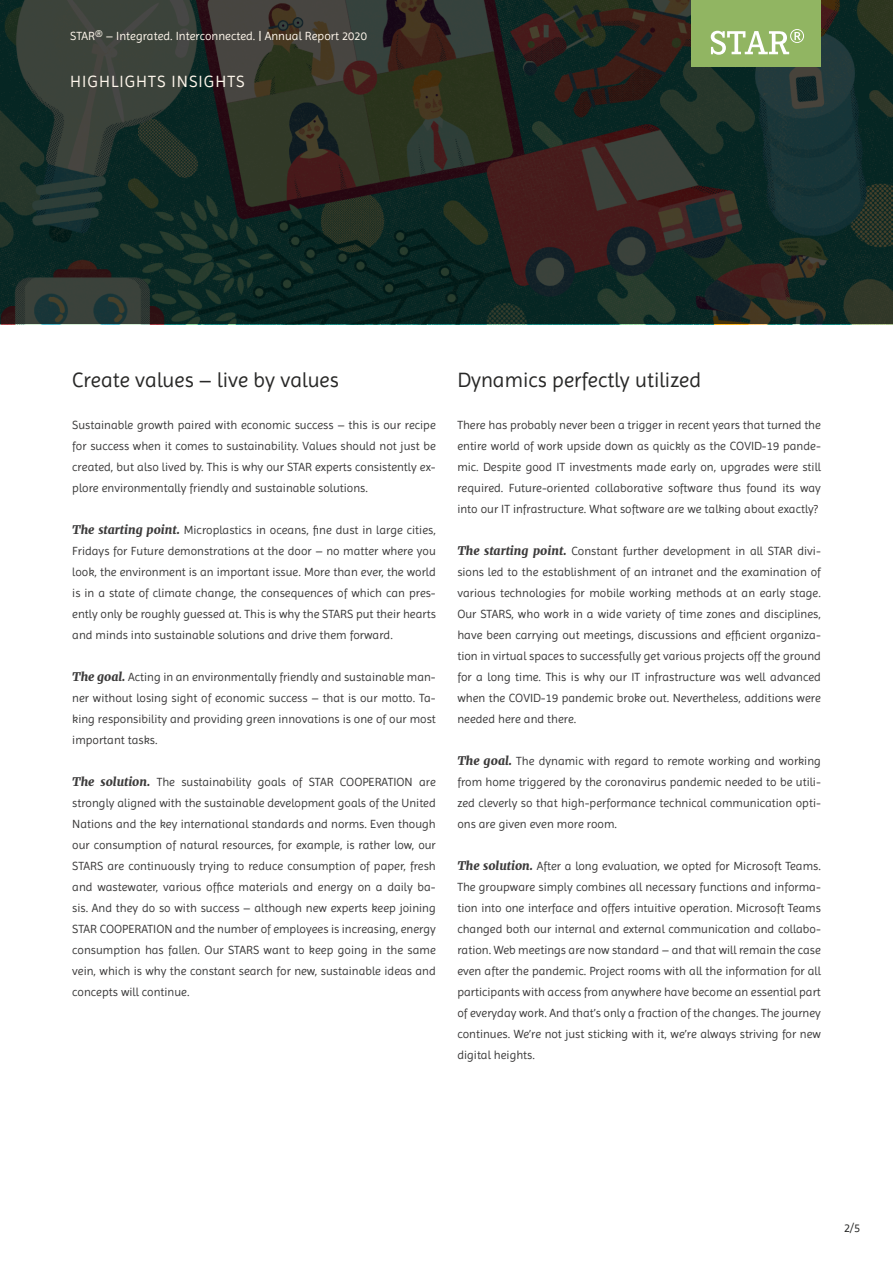
<style>
.page{position:relative;width:893px;height:1263px;background:#fff}
.page>*{position:absolute;margin:0;border:0;box-sizing:border-box;transform-origin:0 0}
.t1{font:21px "Imprima";color:#282827}
.t2{font:16.5px "Imprima";letter-spacing:.06em;color:#fff7ec}
.t3{font:12px/21px "Imprima";color:#3c3b3b;text-align:justify}
.t4{font:12px "Imprima";color:#fff7ec}
.t5{font:12px "Imprima";color:#282827}
.s1{font-family:"Merriweather";font-weight:900;font-style:italic}
</style>
<div class="page">
<svg style="left:0;top:0;width:893px;height:324px;background:#232d27"></svg>
<div style="left:691px;top:0;width:130px;height:67px;background:#91b562"></div>
<svg style="left:711px;top:29px;width:93px;height:26px"></svg>
<p class="t4" style="left:70px;top:29px;width:298px">STAR® – Integrated. Interconnected. | Annual Report 2020</p>
<h2 class="t2" style="left:70px;top:72px;width:176px">HIGHLIGHTS INSIGHTS</h2>
<h1 class="t1" style="left:72px;top:367px;width:268px">Create values – live by values</h1>
<p class="t3" style="left:72px;top:415px;width:365px">Sustainable growth paired with economic success – this is our recipe for success when it comes to sustainability. Values should not just be created, but also lived by. This is why our STAR experts consistently ex&shy;plore environmentally friendly and sustainable solutions.</p>
<p class="t3" style="left:72px;top:520px;width:365px"><span class="s1">The starting point.</span> Microplastics in oceans, fine dust in large cities, Fridays for Future demonstrations at the door – no matter where you look, the environment is an important issue. More than ever, the world is in a state of climate change, the consequences of which can pres&shy;ently only be roughly guessed at. This is why the STARS put their hearts and minds into sustainable solutions and drive them forward.</p>
<p class="t3" style="left:72px;top:667px;width:365px"><span class="s1">The goal.</span> Acting in an environmentally friendly and sustainable man&shy;ner without losing sight of economic success – that is our motto. Ta&shy;king responsibility and providing green innovations is one of our most important tasks.</p>
<p class="t3" style="left:72px;top:772px;width:365px"><span class="s1">The solution.</span> The sustainability goals of STAR COOPERATION are strongly aligned with the sustainable development goals of the United Nations and the key international standards and norms. Even though our consumption of natural resources, for example, is rather low, our STARS are continuously trying to reduce consumption of paper, fresh and wastewater, various office materials and energy on a daily ba&shy;sis. And they do so with success – although new experts keep joining STAR COOPERATION and the number of employees is increasing, energy consumption has fallen. Our STARS want to keep going in the same vein, which is why the constant search for new, sustainable ideas and concepts will continue.</p>
<h1 class="t1" style="left:457px;top:367px;width:245px">Dynamics perfectly utilized</h1>
<p class="t3" style="left:457px;top:415px;width:365px">There has probably never been a trigger in recent years that turned the entire world of work upside down as quickly as the COVID-19 pande&shy;mic. Despite good IT investments made early on, upgrades were still required. Future-oriented collaborative software thus found its way into our IT infrastructure. What software are we talking about exactly?</p>
<p class="t3" style="left:457px;top:541px;width:365px"><span class="s1">The starting point.</span> Constant further development in all STAR divi&shy;sions led to the establishment of an intranet and the examination of various technologies for mobile working methods at an early stage.<br>Our STARS, who work in a wide variety of time zones and disciplines, have been carrying out meetings, discussions and efficient organiza&shy;tion in virtual spaces to successfully get various projects off the ground for a long time. This is why our IT infrastructure was well advanced when the COVID-19 pandemic broke out. Nevertheless, additions were needed here and there.</p>
<p class="t3" style="left:457px;top:751px;width:365px"><span class="s1">The goal.</span> The dynamic with regard to remote working and working from home triggered by the coronavirus pandemic needed to be utili&shy;zed cleverly so that high-performance technical communication opti&shy;ons are given even more room.</p>
<p class="t3" style="left:457px;top:856px;width:365px"><span class="s1">The solution.</span> After a long evaluation, we opted for Microsoft Teams.<br>The groupware simply combines all necessary functions and informa&shy;tion into one interface and offers intuitive operation. Microsoft Teams changed both our internal and external communication and collabo&shy;ration. Web meetings are now standard – and that will remain the case even after the pandemic. Project rooms with all the information for all participants with access from anywhere have become an essential part of everyday work. And that’s only a fraction of the changes. The journey continues. We’re not just sticking with it, we’re always striving for new digital heights.</p>
<p class="t5" style="left:844px;top:1221px;width:18px">2/5</p>
</div>
